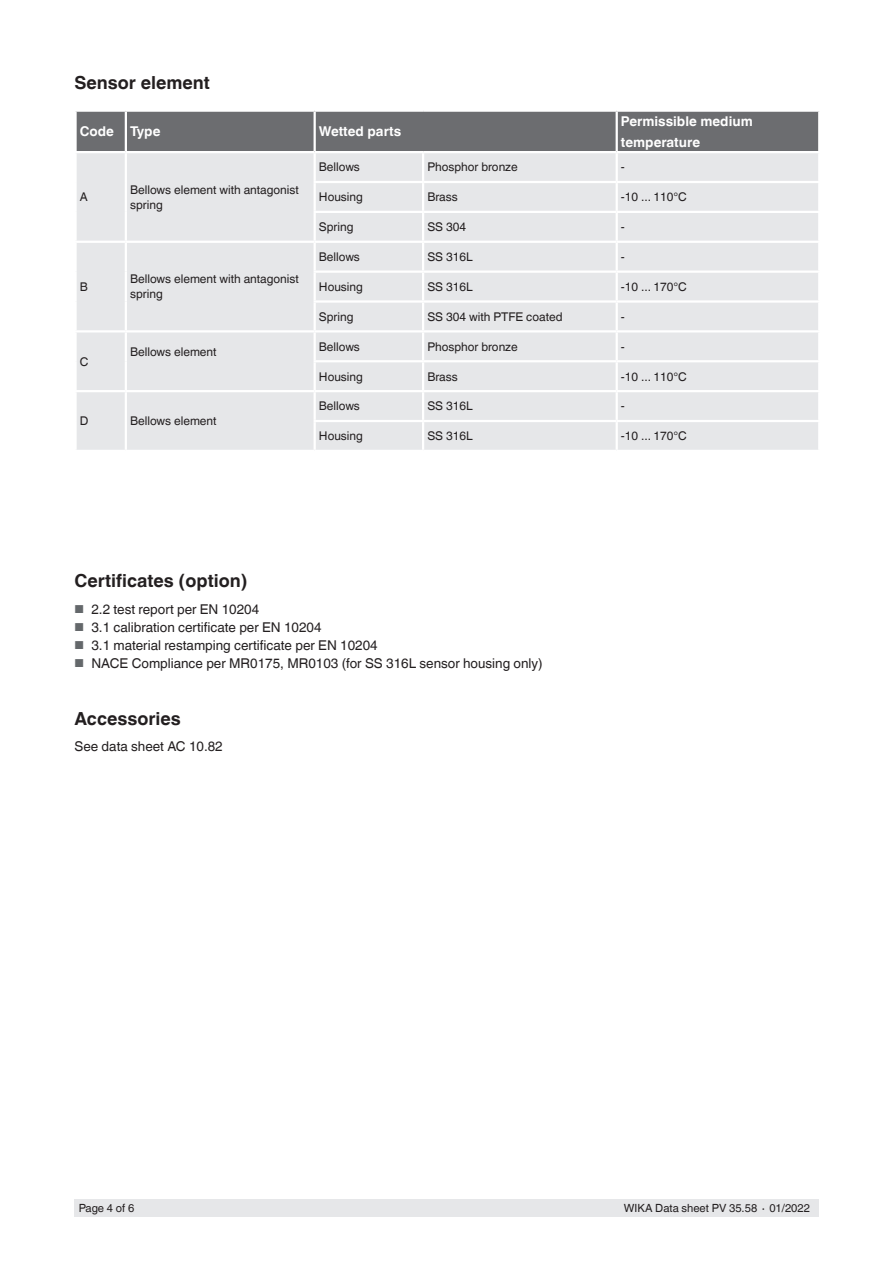
<style>
.page{position:relative;width:893px;height:1263px;background:#fff}
.page>*{position:absolute;margin:0;border:0;box-sizing:border-box;transform-origin:0 0}
.Subheadline1{font:700 18px "Helvetica World";color:#231f20}
.Running_text{font:13.5px "Helvetica World";color:#231f20}
.Tables_-_Headline{font:700 13.5px "Helvetica World";color:#fff}
.Tables_-_Running_tex{font:12px/15px "Helvetica World";color:#231f20}
.t1{font:11.25px "Helvetica World";color:#231f20}
.s1{font-size:11.55px;color:#64686b}
</style>
<div class="page">
<div style="left:74px;top:1199px;width:745px;height:17px;background:#e6e7e9"></div>
<div style="left:77px;top:112px;width:741px;height:39px;background:#6c6d70"></div>
<div style="left:77px;top:153px;width:741px;height:297px;background:#e6e7e9"></div>
<hr style="left:125px;top:112px;width:2px;height:39px;background:#fff">
<hr style="left:314px;top:112px;width:2px;height:39px;background:#fff">
<hr style="left:616px;top:112px;width:2px;height:39px;background:#fff">
<hr style="left:125px;top:153px;width:2px;height:29px;background:#fff">
<hr style="left:314px;top:153px;width:2px;height:28px;background:#fff">
<hr style="left:422px;top:153px;width:2px;height:28px;background:#fff">
<hr style="left:616px;top:153px;width:2px;height:28px;background:#fff">
<hr style="left:125px;top:182px;width:2px;height:30px;background:#fff">
<hr style="left:314px;top:181px;width:109px;height:2px;background:#fff">
<hr style="left:314px;top:183px;width:2px;height:28px;background:#fff">
<hr style="left:423px;top:181px;width:194px;height:2px;background:#fff">
<hr style="left:422px;top:183px;width:2px;height:28px;background:#fff">
<hr style="left:617px;top:181px;width:203px;height:2px;background:#fff">
<hr style="left:616px;top:183px;width:2px;height:28px;background:#fff">
<hr style="left:125px;top:212px;width:2px;height:29px;background:#fff">
<hr style="left:314px;top:211px;width:109px;height:2px;background:#fff">
<hr style="left:314px;top:213px;width:2px;height:28px;background:#fff">
<hr style="left:423px;top:211px;width:194px;height:2px;background:#fff">
<hr style="left:422px;top:213px;width:2px;height:28px;background:#fff">
<hr style="left:617px;top:211px;width:203px;height:2px;background:#fff">
<hr style="left:616px;top:213px;width:2px;height:28px;background:#fff">
<hr style="left:74px;top:241px;width:52px;height:2px;background:#fff">
<hr style="left:126px;top:241px;width:189px;height:2px;background:#fff">
<hr style="left:125px;top:243px;width:2px;height:29px;background:#fff">
<hr style="left:315px;top:241px;width:108px;height:2px;background:#fff">
<hr style="left:314px;top:243px;width:2px;height:27px;background:#fff">
<hr style="left:423px;top:241px;width:194px;height:2px;background:#fff">
<hr style="left:422px;top:243px;width:2px;height:27px;background:#fff">
<hr style="left:617px;top:241px;width:203px;height:2px;background:#fff">
<hr style="left:616px;top:243px;width:2px;height:27px;background:#fff">
<hr style="left:125px;top:272px;width:2px;height:29px;background:#fff">
<hr style="left:314px;top:270px;width:109px;height:3px;background:#fff">
<hr style="left:314px;top:273px;width:2px;height:27px;background:#fff">
<hr style="left:423px;top:270px;width:194px;height:3px;background:#fff">
<hr style="left:422px;top:273px;width:2px;height:27px;background:#fff">
<hr style="left:617px;top:270px;width:203px;height:3px;background:#fff">
<hr style="left:616px;top:273px;width:2px;height:27px;background:#fff">
<hr style="left:125px;top:301px;width:2px;height:29px;background:#fff">
<hr style="left:314px;top:300px;width:109px;height:3px;background:#fff">
<hr style="left:314px;top:303px;width:2px;height:27px;background:#fff">
<hr style="left:423px;top:300px;width:194px;height:3px;background:#fff">
<hr style="left:422px;top:303px;width:2px;height:27px;background:#fff">
<hr style="left:617px;top:300px;width:203px;height:3px;background:#fff">
<hr style="left:616px;top:303px;width:2px;height:27px;background:#fff">
<hr style="left:74px;top:330px;width:52px;height:2px;background:#fff">
<hr style="left:126px;top:330px;width:189px;height:2px;background:#fff">
<hr style="left:125px;top:332px;width:2px;height:29px;background:#fff">
<hr style="left:315px;top:330px;width:108px;height:2px;background:#fff">
<hr style="left:314px;top:332px;width:2px;height:28px;background:#fff">
<hr style="left:423px;top:330px;width:194px;height:2px;background:#fff">
<hr style="left:422px;top:332px;width:2px;height:28px;background:#fff">
<hr style="left:617px;top:330px;width:203px;height:2px;background:#fff">
<hr style="left:616px;top:332px;width:2px;height:28px;background:#fff">
<hr style="left:125px;top:361px;width:2px;height:29px;background:#fff">
<hr style="left:314px;top:360px;width:109px;height:2px;background:#fff">
<hr style="left:314px;top:362px;width:2px;height:28px;background:#fff">
<hr style="left:423px;top:360px;width:194px;height:2px;background:#fff">
<hr style="left:422px;top:362px;width:2px;height:28px;background:#fff">
<hr style="left:617px;top:360px;width:203px;height:2px;background:#fff">
<hr style="left:616px;top:362px;width:2px;height:28px;background:#fff">
<hr style="left:74px;top:390px;width:52px;height:2px;background:#fff">
<hr style="left:126px;top:390px;width:189px;height:2px;background:#fff">
<hr style="left:125px;top:392px;width:2px;height:29px;background:#fff">
<hr style="left:315px;top:390px;width:108px;height:2px;background:#fff">
<hr style="left:314px;top:392px;width:2px;height:28px;background:#fff">
<hr style="left:423px;top:390px;width:194px;height:2px;background:#fff">
<hr style="left:422px;top:392px;width:2px;height:28px;background:#fff">
<hr style="left:617px;top:390px;width:203px;height:2px;background:#fff">
<hr style="left:616px;top:392px;width:2px;height:28px;background:#fff">
<hr style="left:125px;top:421px;width:2px;height:29px;background:#fff">
<hr style="left:314px;top:420px;width:109px;height:2px;background:#fff">
<hr style="left:314px;top:422px;width:2px;height:28px;background:#fff">
<hr style="left:423px;top:420px;width:194px;height:2px;background:#fff">
<hr style="left:422px;top:422px;width:2px;height:28px;background:#fff">
<hr style="left:617px;top:420px;width:203px;height:2px;background:#fff">
<hr style="left:616px;top:422px;width:2px;height:28px;background:#fff">
<p class="Subheadline1" style="left:74px;top:73px;width:137px">Sensor element</p>
<p class="Tables_-_Headline" style="left:80px;top:124px;width:36px">Code</p>
<p class="Tables_-_Headline" style="left:130px;top:124px;width:32px">Type</p>
<p class="Tables_-_Headline" style="left:319px;top:124px;width:84px">Wetted parts</p>
<p class="Tables_-_Headline" style="left:621px;top:113px;width:133px">Permissible medium</p>
<p class="Tables_-_Headline" style="left:621px;top:134px;width:81px">temperature</p>
<p class="Tables_-_Running_tex" style="left:80px;top:190px;width:10px">A</p>
<p class="Tables_-_Running_tex" style="left:130px;top:182px;width:170px">Bellows element with antagonist spring</p>
<p class="Tables_-_Running_tex" style="left:80px;top:279px;width:10px">B</p>
<p class="Tables_-_Running_tex" style="left:130px;top:272px;width:170px">Bellows element with antagonist spring</p>
<p class="Tables_-_Running_tex" style="left:80px;top:354px;width:10px">C</p>
<p class="Tables_-_Running_tex" style="left:130px;top:344px;width:88px">Bellows element</p>
<p class="Tables_-_Running_tex" style="left:80px;top:414px;width:10px">D</p>
<p class="Tables_-_Running_tex" style="left:130px;top:414px;width:88px">Bellows element</p>
<p class="Tables_-_Running_tex" style="left:319px;top:160px;width:43px">Bellows</p>
<p class="Tables_-_Running_tex" style="left:427px;top:160px;width:92px">Phosphor bronze</p>
<p class="Tables_-_Running_tex" style="left:621px;top:160px;width:5px">-</p>
<p class="Tables_-_Running_tex" style="left:319px;top:190px;width:46px">Housing</p>
<p class="Tables_-_Running_tex" style="left:427px;top:190px;width:32px">Brass</p>
<p class="Tables_-_Running_tex" style="left:621px;top:190px;width:67px">-10 ... 110°C</p>
<p class="Tables_-_Running_tex" style="left:319px;top:219px;width:36px">Spring</p>
<p class="Tables_-_Running_tex" style="left:427px;top:219px;width:40px">SS 304</p>
<p class="Tables_-_Running_tex" style="left:621px;top:219px;width:5px">-</p>
<p class="Tables_-_Running_tex" style="left:319px;top:249px;width:43px">Bellows</p>
<p class="Tables_-_Running_tex" style="left:427px;top:249px;width:47px">SS 316L</p>
<p class="Tables_-_Running_tex" style="left:621px;top:249px;width:5px">-</p>
<p class="Tables_-_Running_tex" style="left:319px;top:279px;width:46px">Housing</p>
<p class="Tables_-_Running_tex" style="left:427px;top:279px;width:47px">SS 316L</p>
<p class="Tables_-_Running_tex" style="left:621px;top:279px;width:67px">-10 ... 170°C</p>
<p class="Tables_-_Running_tex" style="left:319px;top:309px;width:36px">Spring</p>
<p class="Tables_-_Running_tex" style="left:427px;top:309px;width:137px">SS 304 with PTFE coated</p>
<p class="Tables_-_Running_tex" style="left:621px;top:309px;width:5px">-</p>
<p class="Tables_-_Running_tex" style="left:319px;top:339px;width:43px">Bellows</p>
<p class="Tables_-_Running_tex" style="left:427px;top:339px;width:92px">Phosphor bronze</p>
<p class="Tables_-_Running_tex" style="left:621px;top:339px;width:5px">-</p>
<p class="Tables_-_Running_tex" style="left:319px;top:369px;width:46px">Housing</p>
<p class="Tables_-_Running_tex" style="left:427px;top:369px;width:32px">Brass</p>
<p class="Tables_-_Running_tex" style="left:621px;top:369px;width:67px">-10 ... 110°C</p>
<p class="Tables_-_Running_tex" style="left:319px;top:399px;width:43px">Bellows</p>
<p class="Tables_-_Running_tex" style="left:427px;top:399px;width:47px">SS 316L</p>
<p class="Tables_-_Running_tex" style="left:621px;top:399px;width:5px">-</p>
<p class="Tables_-_Running_tex" style="left:319px;top:429px;width:46px">Housing</p>
<p class="Tables_-_Running_tex" style="left:427px;top:429px;width:47px">SS 316L</p>
<p class="Tables_-_Running_tex" style="left:621px;top:429px;width:67px">-10 ... 170°C</p>
<p class="Subheadline1" style="left:74px;top:570px;width:175px">Certificates (option)</p>
<p class="Running_text" style="left:74px;top:601px;width:186px"><span class="s1">■</span> 2.2 test report per EN 10204</p>
<p class="Running_text" style="left:74px;top:619px;width:249px"><span class="s1">■</span> 3.1 calibration certificate per EN 10204</p>
<p class="Running_text" style="left:74px;top:637px;width:305px"><span class="s1">■</span> 3.1 material restamping certificate per EN 10204</p>
<p class="Running_text" style="left:74px;top:655px;width:470px"><span class="s1">■</span> NACE Compliance per MR0175, MR0103 (for SS 316L sensor housing only)</p>
<p class="Subheadline1" style="left:74px;top:708px;width:108px">Accessories</p>
<p class="Running_text" style="left:74px;top:738px;width:150px">See data sheet AC 10.82</p>
<p class="t1" style="left:79px;top:1201px;width:57px">Page 4 of 6</p>
<p class="t1" style="left:624px;top:1201px;width:188px">WIKA Data sheet PV 35.58 ∙ 01/2022</p>
</div>
